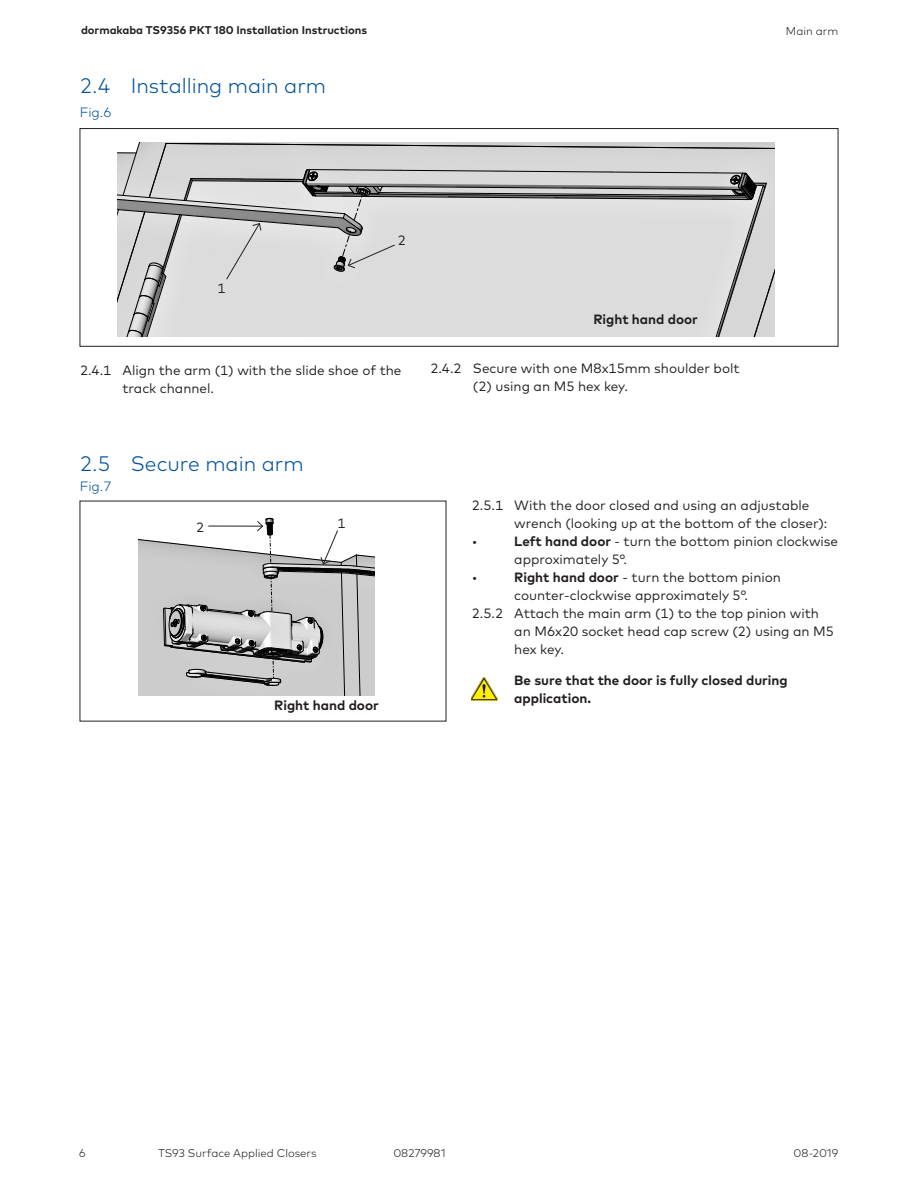
<style>
.page{position:relative;width:918px;height:1188px;background:#fff}
.page>*{position:absolute;margin:0;border:0;box-sizing:border-box;transform-origin:0 0}
.t1{font:300 21px "Mark Pro";color:#01519b}
.Body_Text_9pt_12pt_R{font:13.5px/18px "Mark Pro";color:#231f20}
.Body_Text_9pt_12pt_R-2{font:700 13.5px/18px "Mark Pro";color:#231f20}
.t2{font:300 13.5px "Mark Pro";color:#01519b}
.t3{font:300 11.25px "Mark Pro";color:#231f20}
.t4{font:700 11.25px "Mark Pro";color:#231f20}
.s1{font-weight:700}
</style>
<div class="page">
<div style="left:80px;top:128px;width:758px;height:219px;border:1px solid #231f20"></div>
<svg style="left:118px;top:142px;width:657px;height:195px;background:#cdcdcd"></svg>
<svg style="left:138px;top:518px;width:237px;height:177px"></svg>
<img style="left:472px;top:677px;width:26px;height:24px">
<p class="t4" style="left:81px;top:21px;width:288px">dormakaba TS9356 PKT 180 Installation Instructions</p>
<p class="t1" style="left:80px;top:70px;width:248px">2.4 Installing main arm</p>
<p class="t2" style="left:80px;top:102px;width:33px">Fig.6</p>
<p class="Body_Text_9pt_12pt_R" style="left:217px;top:278px;width:10px">1</p>
<p class="Body_Text_9pt_12pt_R" style="left:398px;top:230px;width:10px">2</p>
<p class="Body_Text_9pt_12pt_R-2" style="left:593px;top:309px;width:106px">Right hand door</p>
<p class="Body_Text_9pt_12pt_R" style="left:123px;top:360px;width:280px;text-indent:-43px">2.4.1 Align the arm (1) with the slide shoe of the track channel.</p>
<p class="Body_Text_9pt_12pt_R" style="left:473px;top:358px;width:268px;text-indent:-43px">2.4.2 Secure with one M8x15mm shoulder bolt (2) using an M5 hex key.</p>
<p class="t1" style="left:80px;top:448px;width:225px">2.5 Secure main arm</p>
<p class="t2" style="left:80px;top:476px;width:33px">Fig.7</p>
<p class="t3" style="left:786px;top:22px;width:54px">Main arm</p>
<p class="Body_Text_9pt_12pt_R" style="left:196px;top:517px;width:10px">2</p>
<p class="Body_Text_9pt_12pt_R" style="left:338px;top:513px;width:10px">1</p>
<p class="Body_Text_9pt_12pt_R-2" style="left:274px;top:695px;width:106px">Right hand door</p>
<p class="Body_Text_9pt_12pt_R" style="left:514px;top:495px;width:315px;text-indent:-43px">2.5.1 With the door closed and using an adjustable wrench (looking up at the bottom of the closer):</p>
<p class="Body_Text_9pt_12pt_R" style="left:472px;top:531px;width:7px">•</p>
<p class="Body_Text_9pt_12pt_R" style="left:514px;top:531px;width:325px"><span class="s1">Left hand door</span> - turn the bottom pinion clockwise approximately 5°.</p>
<p class="Body_Text_9pt_12pt_R" style="left:472px;top:567px;width:7px">•</p>
<p class="Body_Text_9pt_12pt_R" style="left:514px;top:567px;width:268px"><span class="s1">Right hand door</span> - turn the bottom pinion counter-clockwise approximately 5°.</p>
<p class="Body_Text_9pt_12pt_R" style="left:514px;top:603px;width:321px;text-indent:-43px">2.5.2 Attach the main arm (1) to the top pinion with an M6x20 socket head cap screw (2) using an M5 hex key.</p>
<p class="Body_Text_9pt_12pt_R-2" style="left:514px;top:670px;width:275px">Be sure that the door is fully closed during application.</p>
<p class="t3" style="left:79px;top:1145px;width:8px">6</p>
<p class="t3" style="left:158px;top:1144px;width:160px">TS93 Surface Applied Closers</p>
<p class="t3" style="left:393px;top:1144px;width:54px">08279981</p>
<p class="t3" style="left:794px;top:1144px;width:46px">08-2019</p>
</div>
